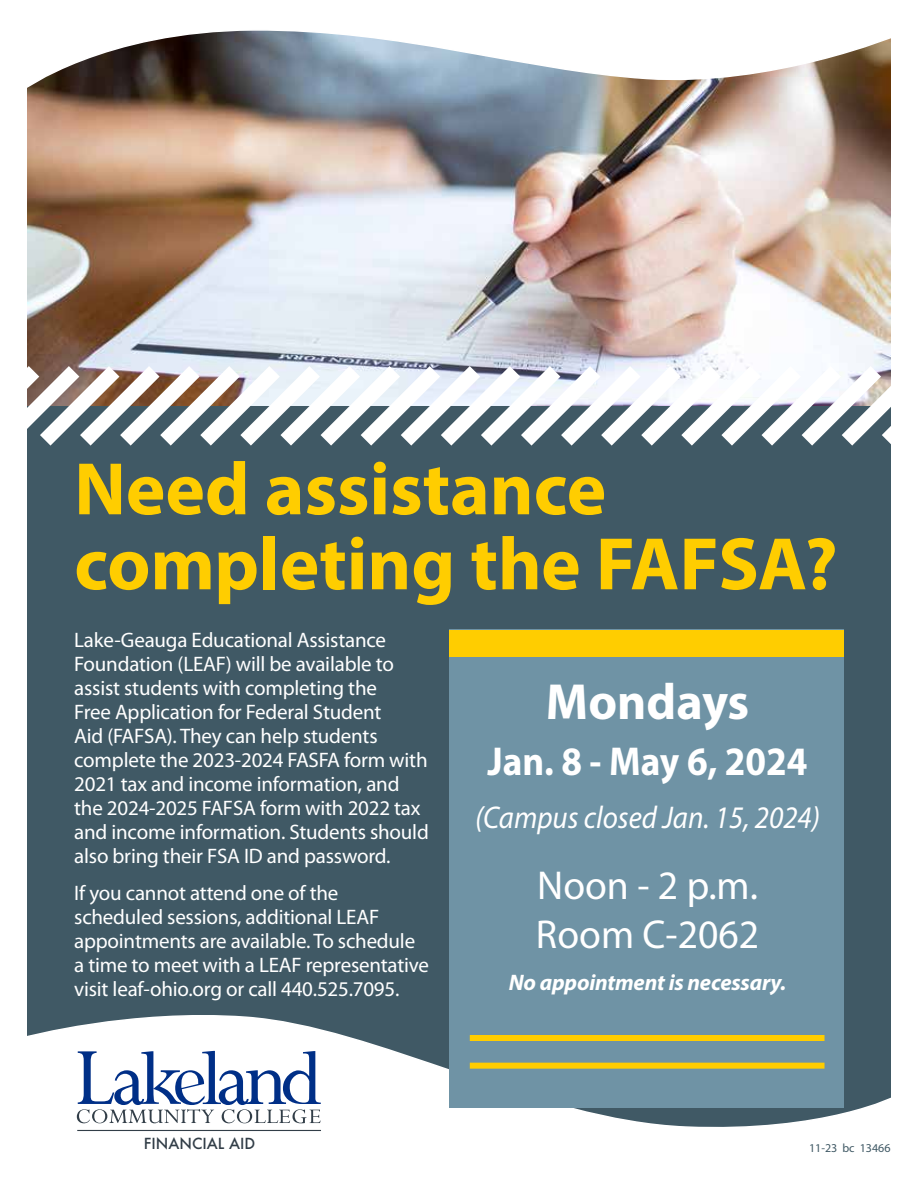
<style>
.page{position:relative;width:918px;height:1188px;background:#fff}
.page>*{position:absolute;margin:0;border:0;box-sizing:border-box;transform-origin:0 0}
.t1{font:700 75px/75px "Myriad Pro";color:#ffcd00}
.t2{font:700 51px "Myriad Pro";color:#fff}
.t3{font:40.5px/48.9px "Myriad Pro";color:#fff}
.t4{font:700 40.5px "Myriad Pro";color:#fff;scale:.92 1}
.t5{font:italic 31.5px "Myriad Pro";color:#fff;scale:.92 1}
.t6{font:italic 700 22.5px "Myriad Pro";letter-spacing:-.01em;color:#fff}
.t7{font:21px/24px "Myriad Pro";letter-spacing:-.01em;color:#fff}
.t8{font:500 14.85px "Futura";color:#323e48}
.t9{font:12px "Myriad Pro";color:#405965}
</style>
<div class="page">
<div style="left:27px;top:404px;width:863px;height:756px;background:#405965"></div>
<img style="left:27px;top:91px;width:864px;height:259px">
<svg style="left:27px;top:350px;width:864px;height:111px"></svg>
<svg style="left:27px;top:30px;width:864px;height:61px"></svg>
<svg style="left:27px;top:1015px;width:864px;height:145px"></svg>
<svg style="left:77px;top:1051px;width:244px;height:72px;background:#bcc7db"></svg>
<hr style="left:77px;top:1130px;width:244px;height:1px;background:#323e48">
<div style="left:449px;top:630px;width:395px;height:478px;background:#6f93a5"></div>
<div style="left:449px;top:630px;width:395px;height:27px;background:#ffcd00"></div>
<div style="left:470px;top:1063px;width:355px;height:6px;background:#ffcd00"></div>
<div style="left:470px;top:1035px;width:355px;height:6px;background:#ffcd00"></div>
<h1 class="t1" style="left:74px;top:449px;width:765px">Need assistance completing the FAFSA?</h1>
<p class="t7" style="left:74px;top:627px;width:356px">Lake-Geauga Educational Assistance Foundation (LEAF) will be available to assist students with completing the<br>Free Application for Federal Student<br>Aid (FAFSA). They can help students complete the 2023-2024 FASFA form with 2021 tax and income information, and the 2024-2025 FAFSA form with 2022 tax and income information. Students should also bring their FSA ID and password.</p>
<p class="t7" style="left:74px;top:881px;width:356px">If you cannot attend one of the scheduled sessions, additional LEAF appointments are available. To schedule a time to meet with a LEAF representative visit leaf-ohio.org or call 440.525.7095.</p>
<h2 class="t2" style="left:546px;top:668px;width:205px">Mondays</h2>
<h3 class="t4" style="left:488px;top:735px;width:349px">Jan. 8 - May 6, 2024</h3>
<h3 class="t5" style="left:475px;top:798px;width:377px">(Campus closed Jan. 15, 2024)</h3>
<h3 class="t3" style="left:536px;top:860px;width:225px">Noon - 2 p.m.<br>Room C-2062</h3>
<p class="t6" style="left:509px;top:968px;width:279px">No appointment is necessary.</p>
<p class="t8" style="left:144px;top:1133px;width:113px">FINANCIAL AID</p>
<p class="t9" style="left:809px;top:1141px;width:83px">11-23 bc 13466</p>
</div>
